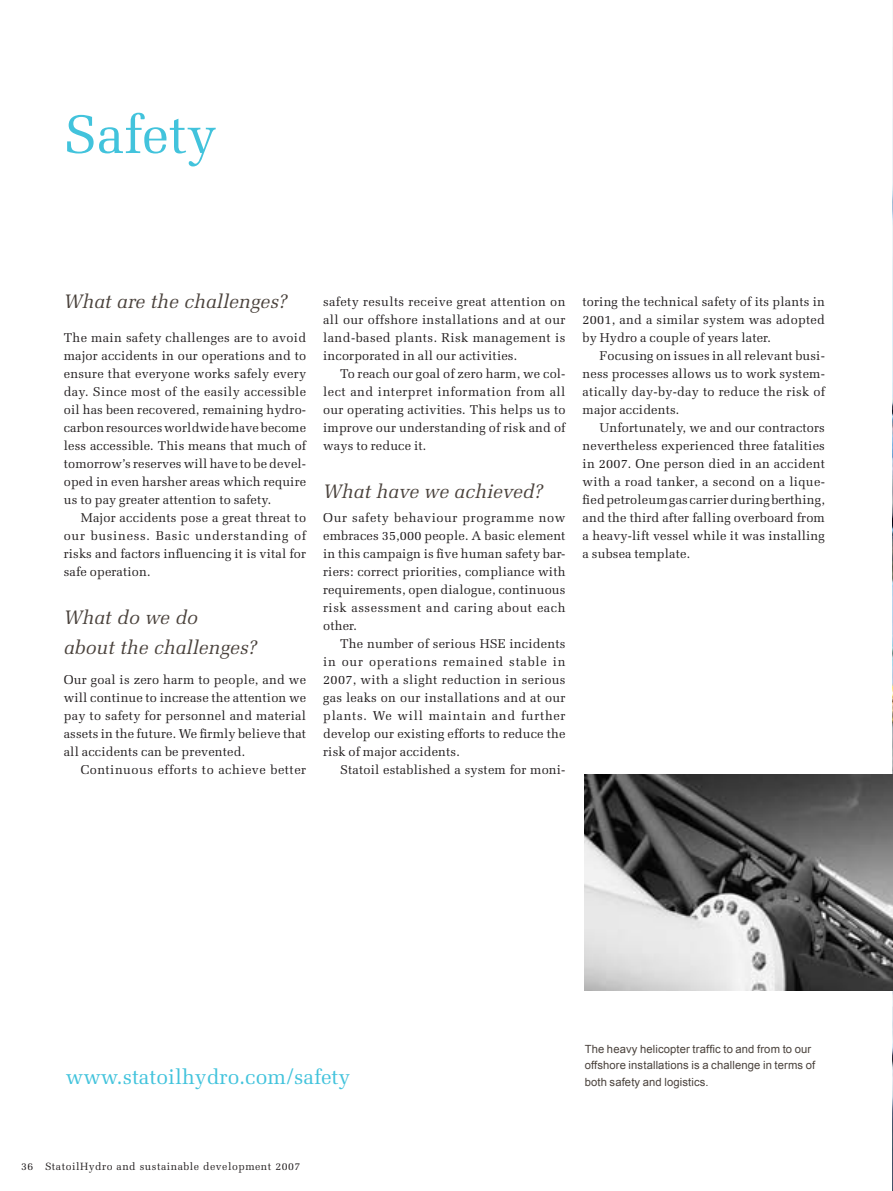
<style>
.page{position:relative;width:893px;height:1191px;background:#fff}
.page>*{position:absolute;margin:0;border:0;box-sizing:border-box;transform-origin:0 0}
.t1{font:54px "Melior LT Std";color:#42c3dc}
.t2{font:21px "Melior LT Std";color:#42c3dc}
.t3{font:italic 19.5px/30px "Melior LT Std";color:#4a423c}
.t4{font:12.75px/18px "Melior LT Std";letter-spacing:.01em;color:#231f20;text-align:justify}
.t5{font:12.75px "Melior LT Std";letter-spacing:.035em;color:#231f20}
.t6{font:11.25px/16.5px "Arial";letter-spacing:.01em;color:#4a423c}
.t7{font:10.5px "Melior LT Std";letter-spacing:.05em;color:#231f20}
</style>
<div class="page">
<img style="left:892px;top:0;width:1px;height:1191px">
<img style="left:585px;top:774px;width:308px;height:216px">
<h1 class="t1" style="left:64px;top:113px;width:154px">Safety</h1>
<h3 class="t3" style="left:64px;top:288px;width:225px">What are the challenges?</h3>
<p class="t4" style="left:64px;top:330px;width:244px">The main safety challenges are to avoid major accidents in our operations and to ensure that everyone works safely every day. Since most of the easily accessible oil has been recovered, remaining hydro&shy;carbon resources worldwide have become less accessible. This means that much of tomorrow’s reserves will have to be devel&shy;oped in even harsher areas which require us to pay greater attention to safety.</p>
<p class="t4" style="left:64px;top:510px;width:244px;text-indent:17px">Major accidents pose a great threat to our business. Basic understanding of risks and factors influencing it is vital for safe operation.</p>
<h3 class="t3" style="left:64px;top:604px;width:195px">What do we do<br>about the challenges?</h3>
<p class="t4" style="left:64px;top:672px;width:244px">Our goal is zero harm to people, and we will continue to increase the attention we pay to safety for personnel and material assets in the future. We firmly believe that all accidents can be prevented.</p>
<p class="t5" style="left:81px;top:765px;width:227px">Continuous efforts to achieve better</p>
<p class="t4" style="left:323px;top:294px;width:244px">safety results receive great attention on all our offshore installations and at our land-based plants. Risk management is incorporated in all our activities.</p>
<p class="t4" style="left:323px;top:366px;width:244px;text-indent:17px">To reach our goal of zero harm, we col&shy;lect and interpret information from all our operating activities. This helps us to improve our understanding of risk and of ways to reduce it.</p>
<h3 class="t3" style="left:323px;top:478px;width:221px">What have we achieved?</h3>
<p class="t4" style="left:323px;top:510px;width:244px">Our safety behaviour programme now embraces 35,000 people. A basic element in this campaign is five human safety bar&shy;riers: correct priorities, compliance with requirements, open dialogue, continuous risk assessment and caring about each other.</p>
<p class="t4" style="left:323px;top:636px;width:244px;text-indent:17px">The number of serious HSE incidents in our operations remained stable in 2007, with a slight reduction in serious gas leaks on our installations and at our plants. We will maintain and further develop our existing efforts to reduce the risk of major accidents.</p>
<p class="t4" style="left:340px;top:762px;width:227px">Statoil established a system for moni-</p>
<p class="t4" style="left:583px;top:294px;width:244px">toring the technical safety of its plants in 2001, and a similar system was adopted by Hydro a couple of years later.</p>
<p class="t4" style="left:583px;top:348px;width:244px;text-indent:17px">Focusing on issues in all relevant busi&shy;ness processes allows us to work system&shy;atically day-by-day to reduce the risk of major accidents.</p>
<p class="t4" style="left:583px;top:420px;width:244px;text-indent:17px">Unfortunately, we and our contractors nevertheless experienced three fatalities in 2007. One person died in an accident with a road tanker, a second on a lique&shy;fied petroleum gas carrier during berthing, and the third after falling overboard from a heavy-lift vessel while it was installing a subsea template.</p>
<h2 class="t2" style="left:66px;top:1068px;width:286px">www.statoilhydro.com/safety</h2>
<p class="t7" style="left:21px;top:1161px;width:281px">36 StatoilHydro and sustainable development 2007</p>
<p class="t6" style="left:585px;top:1040px;width:232px">The heavy helicopter traffic to and from to our offshore installations is a challenge in terms of both safety and logistics.</p>
</div>
